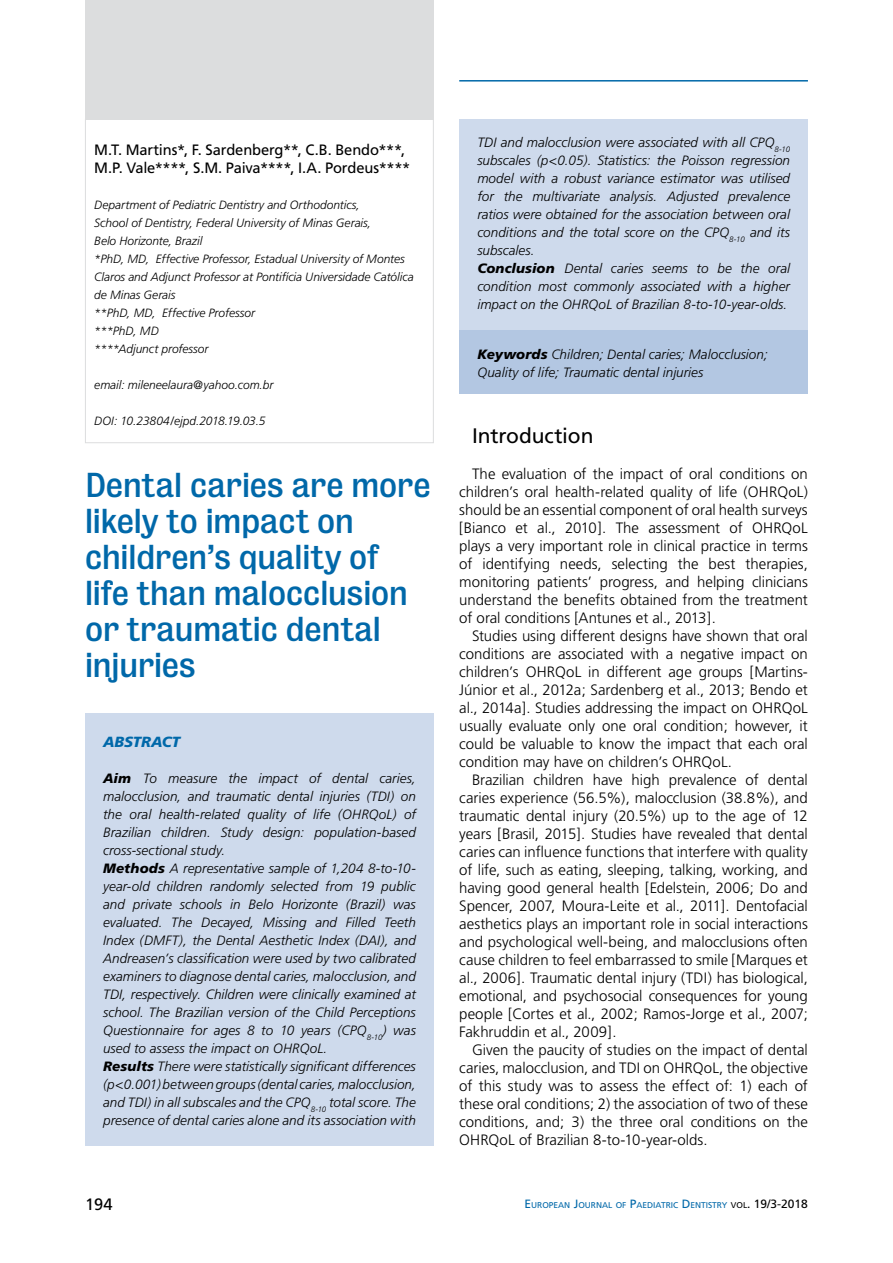
<style>
.page{position:relative;width:893px;height:1263px;background:#fff}
.page>*{position:absolute;margin:0;border:0;box-sizing:border-box;transform-origin:0 0}
.t1{font:31.5px/36px "Bureau Grot Five Three";letter-spacing:-.005em;color:#0068a9}
.t2{font:21px "Frutiger";letter-spacing:-.01em;color:#000}
.t3{font:16.5px "Frutiger";color:#000}
.t4{font:300 15px/18px "Frutiger";letter-spacing:-.005em;color:#000;text-align:justify}
.t5{font:15px/18px "Frutiger";letter-spacing:-.015em;color:#000}
.t6{font:italic 900 14.7px "Frutiger";letter-spacing:-.005em;color:#0068a9}
.t7{font:italic 300 13.5px/18px "Frutiger";color:#000}
.t8{font:italic 300 12px/18px "Frutiger";letter-spacing:-.005em;color:#000}
.t9{font:8.4px "Frutiger";color:#0068a9}
.s1{font-weight:900}
.s2{font-size:12px}
.s3{color:#000}
.s4{font-size:12px;color:#000}
</style>
<div class="page">
<hr style="left:459px;top:80px;width:349px;height:2px;background:#0068a9">
<div style="left:85px;top:0;width:349px;height:119px;background:#dcddde"></div>
<div style="left:85px;top:119px;width:349px;height:324px;border:1px solid #dcddde"></div>
<div style="left:85px;top:713px;width:349px;height:432px;background:#cedaec"></div>
<div style="left:459px;top:119px;width:349px;height:216px;background:#cedaec"></div>
<div style="left:459px;top:330px;width:349px;height:64px;background:#b3c7e2"></div>
<p class="t5" style="left:94px;top:141px;width:318px">M.T. Martins*, F. Sardenberg**, C.B. Bendo***,<br>M.P. Vale****, S.M. Paiva****, I.A. Pordeus****</p>
<p class="t8" style="left:94px;top:196px;width:321px">Department of Pediatric Dentistry and Orthodontics,<br>School of Dentistry, Federal University of Minas Gerais,<br>Belo Horizonte, Brazil<br>*PhD, MD, Effective Professor, Estadual University of Montes Claros and Adjunct Professor at Pontifícia Universidade Católica de Minas Gerais<br>**PhD, MD, Effective Professor<br>***PhD, MD<br>****Adjunct professor</p>
<p class="t8" style="left:94px;top:376px;width:181px">email: mileneelaura@yahoo.com.br</p>
<p class="t8" style="left:94px;top:412px;width:173px">DOI: 10.23804/ejpd.2018.19.03.5</p>
<h1 class="t1" style="left:85px;top:467px;width:347px">Dental caries are more likely to impact on children’s quality of<br>life than malocclusion or traumatic dental injuries</h1>
<p class="t6" style="left:103px;top:733px;width:79px">ABSTRACT</p>
<p class="t7" style="left:103px;top:769px;width:314px"><span class="s1">Aim</span> To measure the impact of dental caries, malocclusion, and traumatic dental injuries (TDI) on the oral health-related quality of life (OHRQoL) of Brazilian children. Study design: population-based cross-sectional study.<br><span class="s1">Methods</span> A representative sample of 1,204 8-to-10- year-old children randomly selected from 19 public and private schools in Belo Horizonte (Brazil) was evaluated. The Decayed, Missing and Filled Teeth Index (DMFT), the Dental Aesthetic Index (DAI), and Andreasen’s classification were used by two calibrated examiners to diagnose dental caries, malocclusion, and TDI, respectively. Children were clinically examined at school. The Brazilian version of the Child Perceptions Questionnaire for ages 8 to 10 years (CPQ<sub>8-10</sub>) was used to assess the impact on OHRQoL.<br><span class="s1">Results</span> There were statistically significant differences (p&lt;0.001) between groups (dental caries, malocclusion, and TDI) in all subscales and the CPQ<sub>8-10</sub> total score. The presence of dental caries alone and its association with</p>
<p class="t7" style="left:477px;top:134px;width:314px">TDI and malocclusion were associated with all CPQ<sub>8-10 </sub>subscales (p&lt;0.05). Statistics: the Poisson regression model with a robust variance estimator was utilised for the multivariate analysis. Adjusted prevalence ratios were obtained for the association between oral conditions and the total score on the CPQ<sub>8-10</sub> and its subscales.<br><span class="s1">Conclusion</span> Dental caries seems to be the oral condition most commonly associated with a higher impact on the OHRQoL of Brazilian 8-to-10-year-olds.</p>
<p class="t7" style="left:477px;top:345px;width:292px"><span class="s1">Keywords</span> Children; Dental caries; Malocclusion;<br>Quality of life; Traumatic dental injuries</p>
<h2 class="t2" style="left:472px;top:423px;width:123px">Introduction</h2>
<p class="t4" style="left:459px;top:465px;width:350px;text-indent:13px">The evaluation of the impact of oral conditions on children’s oral health-related quality of life (OHRQoL) should be an essential component of oral health surveys [Bianco et al., 2010]. The assessment of OHRQoL plays a very important role in clinical practice in terms of identifying needs, selecting the best therapies, monitoring patients’ progress, and helping clinicians understand the benefits obtained from the treatment of oral conditions [Antunes et al., 2013].</p>
<p class="t4" style="left:459px;top:627px;width:350px;text-indent:13px">Studies using different designs have shown that oral conditions are associated with a negative impact on children’s OHRQoL in different age groups [Martins-Júnior et al., 2012a; Sardenberg et al., 2013; Bendo et al., 2014a]. Studies addressing the impact on OHRQoL usually evaluate only one oral condition; however, it could be valuable to know the impact that each oral condition may have on children’s OHRQoL.</p>
<p class="t4" style="left:459px;top:771px;width:350px;text-indent:13px">Brazilian children have high prevalence of dental caries experience (56.5%), malocclusion (38.8%), and traumatic dental injury (20.5%) up to the age of 12 years [Brasil, 2015]. Studies have revealed that dental caries can influence functions that interfere with quality of life, such as eating, sleeping, talking, working, and having good general health [Edelstein, 2006; Do and Spencer, 2007, Moura-Leite et al., 2011]. Dentofacial aesthetics plays an important role in social interactions and psychological well-being, and malocclusions often cause children to feel embarrassed to smile [Marques et al., 2006]. Traumatic dental injury (TDI) has biological, emotional, and psychosocial consequences for young people [Cortes et al., 2002; Ramos-Jorge et al., 2007; Fakhruddin et al., 2009].</p>
<p class="t4" style="left:459px;top:1041px;width:350px;text-indent:13px">Given the paucity of studies on the impact of dental caries, malocclusion, and TDI on OHRQoL, the objective of this study was to assess the effect of: 1) each of these oral conditions; 2) the association of two of these conditions, and; 3) the three oral conditions on the OHRQoL of Brazilian 8-to-10-year-olds.</p>
<p class="t3" style="left:85px;top:1194px;width:29px">194</p>
<p class="t9" style="left:524px;top:1200px;width:285px"><span class="s2">E</span>UROPEAN <span class="s2">J</span>OURNAL OF <span class="s2">P</span>AE DIATRIC <span class="s2">D</span> E NTISTRY <span class="s3">VOL</span><span class="s4">. 19/3-2018</span></p>
</div>
